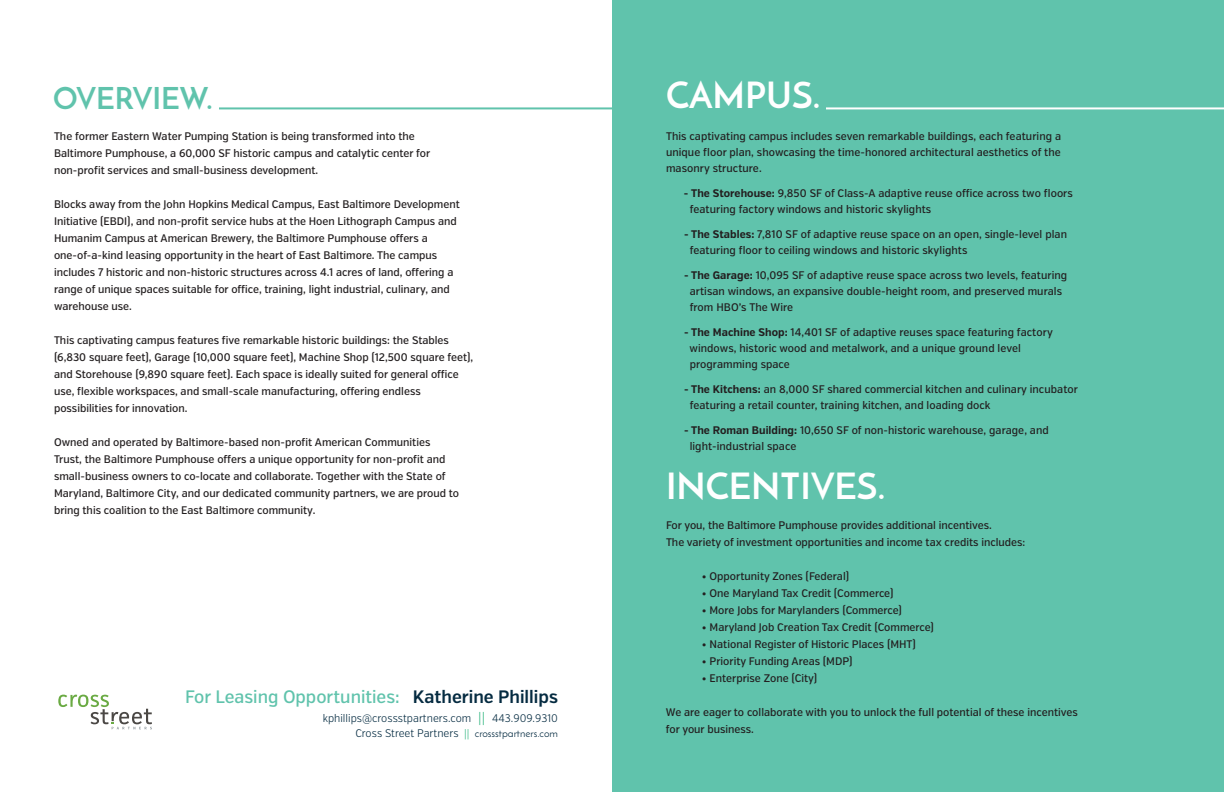
<style>
.page{position:relative;width:1224px;height:792px;background:#fff}
.page>*{position:absolute;margin:0;border:0;box-sizing:border-box;transform-origin:0 0}
.t1{font:700 36px "Josefin Sans";color:#fff}
.t2{font:700 30px "Josefin Sans";color:#60c3ac}
.t3{font:500 18px "Verb Cond";color:#60c3ac}
.t4{font:600 18px "Verb Cond";color:#052b41}
.t5{font:500 11px/17px "Verb Cond";color:#231f20}
.t6{font:300 11px/15px "Verb Cond";color:#052b41;text-align:right}
.s1{font-family:"Josefin Sans";font-weight:400;font-size:14px;color:#3dba87}
.s2{font-family:"Josefin Sans";font-weight:400;color:#3dba87}
.s3{font-family:"Josefin Sans";font-weight:400}
.s4{font-weight:700}
</style>
<div class="page">
<svg style="left:58px;top:695px;width:94px;height:34px"></svg>
<div style="left:612px;top:0;width:612px;height:792px;background:#60c3ac"></div>
<hr style="left:826px;top:107px;width:398px;height:2px;background:#fff">
<hr style="left:219px;top:107px;width:393px;height:2px;background:#60c3ac">
<h2 class="t2" style="left:53px;top:80px;width:161px">OVERVIEW.</h2>
<p class="t5" style="left:54px;top:128px;width:378px">The former Eastern Water Pumping Station is being transformed into the<br>Baltimore Pumphouse, a 60,000 SF historic campus and catalytic center for non-profit services and small-business development.</p>
<p class="t5" style="left:54px;top:196px;width:407px">Blocks away from the John Hopkins Medical Campus, East Baltimore Development Initiative (EBDI), and non-profit service hubs at the Hoen Lithograph Campus and Humanim Campus at American Brewery, the Baltimore Pumphouse offers a one-of-a-kind leasing opportunity in the heart of East Baltimore. The campus includes 7 historic and non-historic structures across 4.1 acres of land, offering a range of unique spaces suitable for office, training, light industrial, culinary, and warehouse use.</p>
<p class="t5" style="left:54px;top:332px;width:421px">This captivating campus features five remarkable historic buildings: the Stables (6,830 square feet), Garage (10,000 square feet), Machine Shop (12,500 square feet), and Storehouse (9,890 square feet). Each space is ideally suited for general office use, flexible workspaces, and small-scale manufacturing, offering endless possibilities for innovation.</p>
<p class="t5" style="left:54px;top:434px;width:407px">Owned and operated by Baltimore-based non-profit American Communities Trust, the Baltimore Pumphouse offers a unique opportunity for non-profit and small-business owners to co-locate and collaborate. Together with the State of Maryland, Baltimore City, and our dedicated community partners, we are proud to bring this coalition to the East Baltimore community.</p>
<h3 class="t3" style="left:185px;top:686px;width:216px">For Leasing Opportunities:</h3>
<p class="t6" style="left:323px;top:711px;width:237px">kphillips@crossstpartners.com <span class="s1">||</span> 443.909.9310<br>Cross Street Partners <span class="s2">||</span> <span class="s3">crossstpartners.com</span></p>
<h3 class="t4" style="left:413px;top:686px;width:147px">Katherine Phillips</h3>
<h1 class="t1" style="left:666px;top:72px;width:156px">CAMPUS.</h1>
<p class="t5" style="left:666px;top:128px;width:397px;line-height:16px;text-align:justify">This captivating campus includes seven remarkable buildings, each featuring a unique floor plan, showcasing the time-honored architectural aesthetics of the masonry structure.</p>
<p class="t5" style="left:690px;top:185px;width:385px;line-height:16px;text-indent:-6px"><span class="s4">- The Storehouse:</span> 9,850 SF of Class-A adaptive reuse office across two floors featuring factory windows and historic skylights</p>
<p class="t5" style="left:690px;top:226px;width:379px;line-height:16px;text-indent:-6px"><span class="s4">- The Stables:</span> 7,810 SF of adaptive reuse space on an open, single-level plan featuring floor to ceiling windows and historic skylights</p>
<p class="t5" style="left:690px;top:267px;width:379px;line-height:16px;text-indent:-6px"><span class="s4">- The Garage:</span> 10,095 SF of adaptive reuse space across two levels, featuring artisan windows, an expansive double-height room, and preserved murals from HBO’s The Wire</p>
<p class="t5" style="left:690px;top:324px;width:365px;line-height:16px;text-indent:-6px"><span class="s4">- The Machine Shop:</span> 14,401 SF of adaptive reuses space featuring factory windows, historic wood and metalwork, and a unique ground level programming space</p>
<p class="t5" style="left:690px;top:381px;width:390px;line-height:16px;text-indent:-6px"><span class="s4">- The Kitchens:</span> an 8,000 SF shared commercial kitchen and culinary incubator featuring a retail counter, training kitchen, and loading dock</p>
<p class="t5" style="left:690px;top:422px;width:361px;line-height:16px;text-indent:-6px"><span class="s4">- The Roman Building:</span> 10,650 SF of non-historic warehouse, garage, and light-industrial space</p>
<h1 class="t1" style="left:666px;top:464px;width:221px">INCENTIVES.</h1>
<p class="t5" style="left:666px;top:516px;width:361px">For you, the Baltimore Pumphouse provides additional incentives.<br>The variety of investment opportunities and income tax credits includes:</p>
<p class="t5" style="left:702px;top:567px;width:149px">• Opportunity Zones (Federal)</p>
<p class="t5" style="left:702px;top:584px;width:193px">• One Maryland Tax Credit (Commerce)</p>
<p class="t5" style="left:702px;top:601px;width:201px">• More Jobs for Marylanders (Commerce)</p>
<p class="t5" style="left:702px;top:618px;width:234px">• Maryland Job Creation Tax Credit (Commerce)</p>
<p class="t5" style="left:702px;top:635px;width:215px">• National Register of Historic Places (MHT)</p>
<p class="t5" style="left:702px;top:652px;width:152px">• Priority Funding Areas (MDP)</p>
<p class="t5" style="left:702px;top:669px;width:117px">• Enterprise Zone (City)</p>
<p class="t5" style="left:666px;top:703px;width:413px">We are eager to collaborate with you to unlock the full potential of these incentives for your business.</p>
</div>
